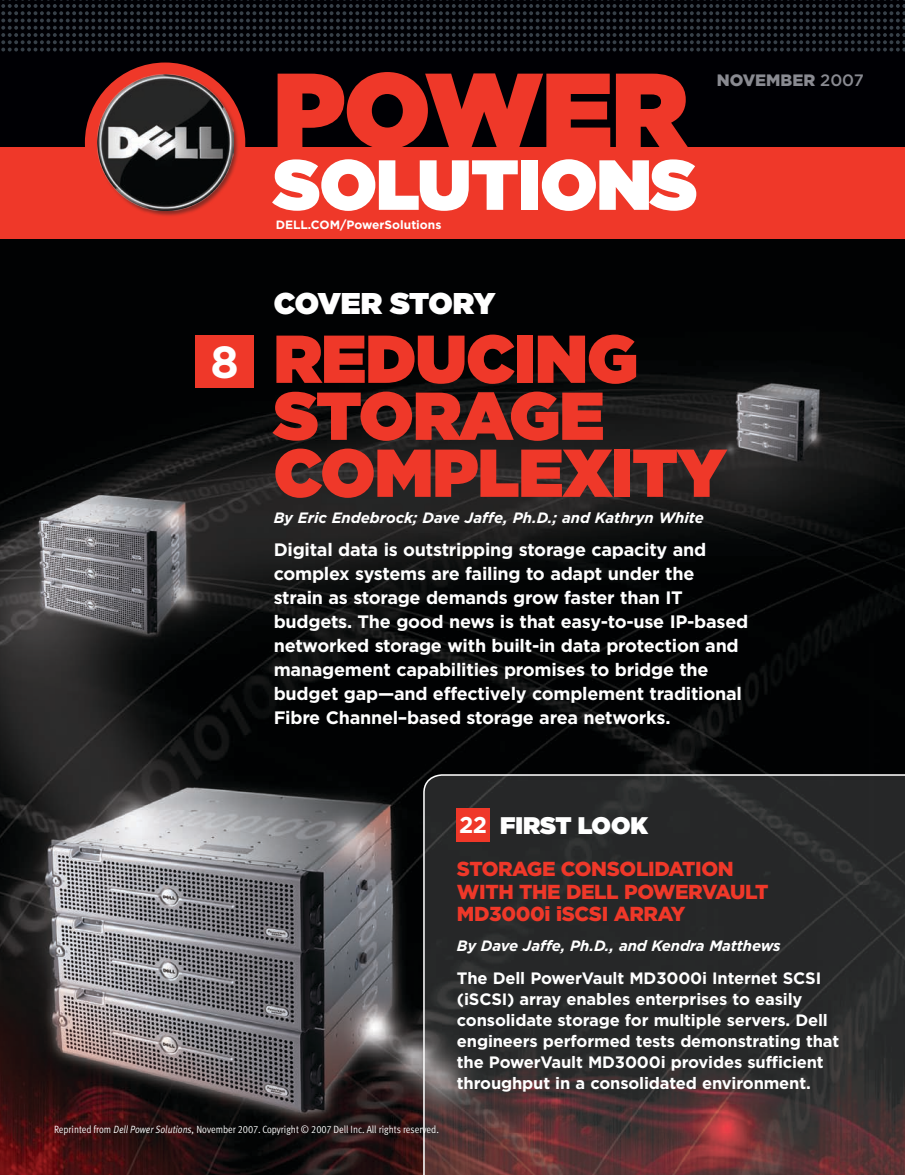
<style>
.page{position:relative;width:905px;height:1175px;background:#fff}
.page>*{position:absolute;margin:0;border:0;box-sizing:border-box;transform-origin:0 0}
.t1{font:900 106.05px "Gotham";letter-spacing:-.01em;color:#ef3829}
.t2{font:900 70.8px "Gotham";letter-spacing:-.015em;color:#fff}
.t3{font:900 67.5px/57px "Gotham";letter-spacing:-.01em;color:#ef3829}
.t4{font:700 45px "Gotham";color:#fff}
.t5{font:900 30px "Gotham";letter-spacing:-.02em;color:#fff}
.t6{font:900 24px "Gotham";color:#fff}
.t7{font:900 20.25px/22.5px "Gotham";letter-spacing:-.02em;color:#ef3829}
.t8{font:700 18px/24px "Gotham";letter-spacing:-.015em;color:#fff}
.t9{font:700 16.5px/21px "Gotham";letter-spacing:-.01em;color:#fff}
.t10{font:900 16.5px "Gotham";color:#898a91}
.t11{font:italic 700 15px "Gotham";letter-spacing:-.01em;color:#fff}
.t12{font:700 12px "Gotham";color:#fff}
.t13{font:10.5px "Meta Cond OT";color:#fff}
.s1{font-weight:500}
.s2{font-weight:700;font-size:22.8px}
.s3{font-family:"Meta OT";font-style:italic}
</style>
<div class="page">
<img style="left:0;top:238px;width:904px;height:936px">
<div style="left:0;top:0;width:904px;height:222px;background:#000004"></div>
<div style="left:0;top:147px;width:904px;height:91px;background:#ef3829"></div>
<svg style="left:1px;top:0;width:903px;height:51px"></svg>
<div style="left:85px;top:62px;width:160px;height:161px;background:#ef3829;border-radius:50%"></div>
<div style="left:97px;top:75px;width:148px;height:148px;background:#231f20;opacity:.5"></div>
<img style="left:97px;top:75px;width:136px;height:136px">
<div style="left:195px;top:336px;width:59px;height:52px;background:#ef3829"></div>
<svg style="left:423px;top:774px;width:481px;height:400px;background:#352e2e"></svg>
<div style="left:456px;top:808px;width:33px;height:34px;background:#ef3829"></div>
<h3 class="t4" style="left:211px;top:332px;width:30px">8</h3>
<h1 class="t1" style="left:273px;top:34px;width:416px">POWER</h1>
<h2 class="t2" style="left:273px;top:134px;width:425px">SOLUTIONS</h2>
<p class="t12" style="left:276px;top:217px;width:167px">DELL.COM/PowerSolutions</p>
<p class="t10" style="left:716px;top:68px;width:149px">NOVEMBER <span class="s1">2007</span></p>
<h3 class="t5" style="left:274px;top:281px;width:223px">COVER STORY</h3>
<h3 class="t3" style="left:274px;top:329px;width:185px">REDUCIN</h3>
<h3 class="t3" style="left:587px;top:329px;width:52px">G</h3>
<h3 class="t3" style="left:274px;top:386px;width:92px">STOR</h3>
<h3 class="t3" style="left:274px;top:386px;width:328px;text-indent:185px">AGE<br>COMPLE</h3>
<h3 class="t3" style="left:562px;top:443px;width:167px">XITY</h3>
<p class="t11" style="left:274px;top:508px;width:432px">By Eric Endebrock; Dave Jaffe, Ph.D.; and Kathryn White</p>
<p class="t8" style="left:274px;top:537px;width:476px">Digital data is outstripping storage capacity and complex systems are failing to adapt under the strain as storage demands grow faster than IT budgets. The good news is that easy-to-use IP-based networked storage with built-in data protection and management capabilities promises to bridge the budget gap—and effectively complement traditional Fibre Channel–based storage area networks.</p>
<h3 class="t6" style="left:459px;top:808px;width:191px"><span class="s2">22</span> FIRST LOOK</h3>
<p class="t7" style="left:457px;top:857px;width:134px">STORAGE CONSO</p>
<p class="t7" style="left:457px;top:857px;width:313px;text-indent:179px">LIDATION<br>WITH THE DELL POWERVAULT<br>MD3000I ISCSI ARR</p>
<p class="t7" style="left:657px;top:902px;width:30px">AY</p>
<p class="t11" style="left:457px;top:936px;width:325px">By Dave Jaffe, Ph.D., and Kendra Matthews</p>
<p class="t9" style="left:457px;top:968px;width:384px">The Dell PowerVault MD3000i Internet SCSI (iSCSI) array enables enterprises to easily consolidate storage for multiple servers. Dell engineers performed tests demonstrating that the PowerVault MD3000i provides sufficient throughput in a consolidated environment.</p>
<p class="t13" style="left:54px;top:1123px;width:386px">Reprinted from <span class="s3">Dell Power Solutions,</span> November 2007. Copyright © 2007 Dell Inc. All rights reserved.</p>
</div>
